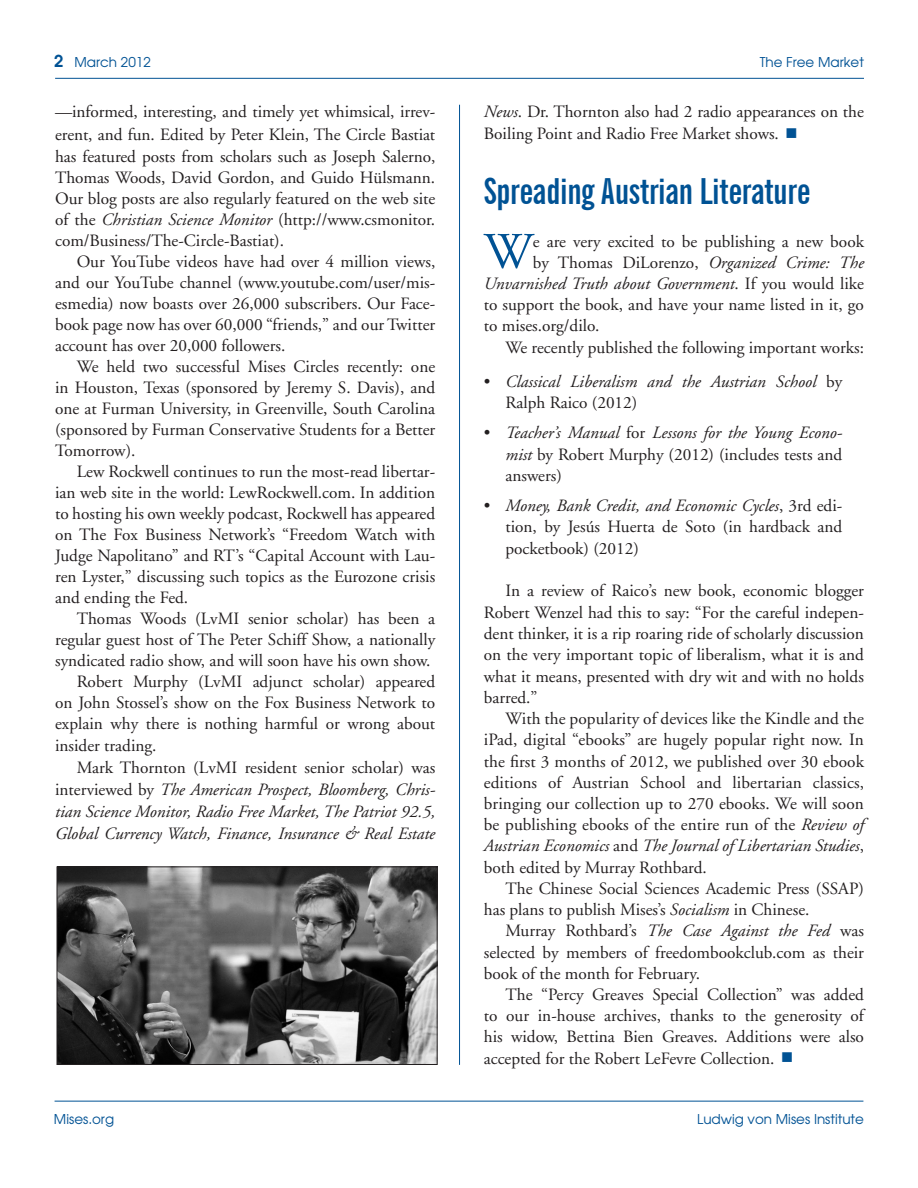
<style>
.page{position:relative;width:918px;height:1188px;background:#fff}
.page>*{position:absolute;margin:0;border:0;box-sizing:border-box;transform-origin:0 0}
.t1{font:51px "Adobe Garamond";color:#005294}
.t2{font:700 extra-condensed 36px "News Gothic BT";letter-spacing:-.01em;color:#005294}
.t3{font:17.25px/21.1px "Adobe Garamond";color:#231f20;text-align:justify}
.t4{font:italic 17.25px/21.1px "Adobe Garamond";color:#231f20}
.t5{font:13.5px "Avalon";color:#005294}
.s1{font-weight:700;font-size:16.5px}
.s2{font-style:italic}
.s3{font-style:normal}
</style>
<div class="page">
<hr style="left:55px;top:78px;width:809px;height:1px;background:#005294">
<hr style="left:55px;top:1101px;width:808px;height:1px;background:#005294">
<hr style="left:459px;top:105px;width:1px;height:960px;background:#005294">
<img style="left:59px;top:868px;width:377px;height:195px">
<div style="left:57px;top:866px;width:381px;height:199px;border:1px solid #231f20"></div>
<p class="t5" style="left:54px;top:54px;width:98px"><span class="s1">2</span> March 2012</p>
<p class="t5" style="left:760px;top:54px;width:106px">The Free Market</p>
<p class="t3" style="left:55px;top:102px;width:382px">—informed, interesting, and timely yet whimsical, irrev&shy;erent, and fun. Edited by Peter Klein, The Circle Bastiat has featured posts from scholars such as Joseph Salerno, Thomas Woods, David Gordon, and Guido Hülsmann.<br>Our blog posts are also regularly featured on the web site of the <span class="s2">Christian Science Monitor</span> (http://www.csmonitor. com/Business/The-Circle-Bastiat).</p>
<p class="t3" style="left:55px;top:251px;width:382px;text-indent:22px">Our YouTube videos have had over 4 million views, and our YouTube channel (www.youtube.com/user/mis&shy;esmedia) now boasts over 26,000 subscribers. Our Face&shy;book page now has over 60,000 “friends,” and our Twitter account has over 20,000 followers.</p>
<p class="t3" style="left:55px;top:356px;width:382px;text-indent:22px">We held two successful Mises Circles recently: one in Houston, Texas (sponsored by Jeremy S. Davis), and one at Furman University, in Greenville, South Carolina (sponsored by Furman Conservative Students for a Better Tomorrow).</p>
<p class="t3" style="left:55px;top:461px;width:382px;text-indent:22px">Lew Rockwell continues to run the most-read libertar&shy;ian web site in the world: LewRockwell.com. In addition to hosting his own weekly podcast, Rockwell has appeared on The Fox Business Network’s “Freedom Watch with Judge Napolitano” and RT’s “Capital Account with Lau&shy;ren Lyster,” discussing such topics as the Eurozone crisis and ending the Fed.</p>
<p class="t3" style="left:77px;top:608px;width:360px">Thomas Woods (LvMI senior scholar) has been a</p>
<p class="t3" style="left:55px;top:629px;width:382px">regular guest host of The Peter Schiff Show, a nationally</p>
<p class="t3" style="left:55px;top:650px;width:377px">syndicated radio show, and will soon have his own show.</p>
<p class="t3" style="left:77px;top:671px;width:360px">Robert Murphy (LvMI adjunct scholar) appeared</p>
<p class="t3" style="left:55px;top:692px;width:382px">on John Stossel’s show on the Fox Business Network to</p>
<p class="t3" style="left:55px;top:713px;width:382px">explain why there is nothing harmful or wrong about</p>
<p class="t3" style="left:55px;top:735px;width:103px">insider trading.</p>
<p class="t3" style="left:77px;top:757px;width:360px">Mark Thornton (LvMI resident senior scholar) was</p>
<p class="t4" style="left:55px;top:779px;width:382px"><span class="s3">interviewed by</span> The American Prospect, Bloomberg, Chris-</p>
<p class="t4" style="left:55px;top:801px;width:382px">tian Science Monitor, Radio Free Market, The Patriot 92.5,</p>
<p class="t4" style="left:55px;top:823px;width:382px">Global Currency Watch, Finance, Insurance &amp; Real Estate</p>
<p class="t3" style="left:484px;top:101px;width:382px;line-height:22.2px"><span class="s2">News</span>. Dr. Thornton also had 2 radio appearances on the<br>Boiling Point and Radio Free Market shows.</p>
<h2 class="t2" style="left:484px;top:170px;width:328px">Spreading Austrian Literature</h2>
<h1 class="t1" style="left:484px;top:224px;width:51px">W</h1>
<p class="t3" style="left:533px;top:231px;width:333px">e are very excited to be publishing a new book</p>
<p class="t3" style="left:533px;top:252px;width:333px">by Thomas DiLorenzo, <span class="s2">Organized Crime: The</span></p>
<p class="t4" style="left:484px;top:273px;width:382px">Unvarnished Truth about Government<span class="s3">. If you would like</span></p>
<p class="t3" style="left:484px;top:295px;width:382px">to support the book, and have your name listed in it, go</p>
<p class="t3" style="left:484px;top:316px;width:117px">to mises.org/dilo.</p>
<p class="t3" style="left:505px;top:337px;width:360px">We recently published the following important works:</p>
<p class="t4" style="left:505px;top:371px;width:338px;text-indent:-22px"><span class="s3">•</span> Classical Liberalism and the Austrian School <span class="s3">by<br>Ralph Raico (2012)</span></p>
<p class="t3" style="left:505px;top:423px;width:339px;text-indent:-22px">• <span class="s2">Teacher’s Manual</span> for <span class="s2">Lessons for the Young Econo&shy;mist</span> by Robert Murphy (2012) (includes tests and answers)</p>
<p class="t3" style="left:505px;top:496px;width:338px;text-indent:-22px">• <span class="s2">Money, Bank Credit, and Economic Cycles</span>, 3rd edi&shy;tion, by Jesús Huerta de Soto (in hardback and pocketbook) (2012)</p>
<p class="t3" style="left:484px;top:580px;width:382px;text-indent:22px">In a review of Raico’s new book, economic blogger Robert Wenzel had this to say: “For the careful indepen&shy;dent thinker, it is a rip roaring ride of scholarly discussion on the very important topic of liberalism, what it is and what it means, presented with dry wit and with no holds barred.”</p>
<p class="t3" style="left:484px;top:709px;width:382px;text-indent:22px">With the popularity of devices like the Kindle and the iPad, digital “ebooks” are hugely popular right now. In the first 3 months of 2012, we published over 30 ebook editions of Austrian School and libertarian classics, bringing our collection up to 270 ebooks. We will soon be publishing ebooks of the entire run of the <span class="s2">Review of Austrian Economics</span> and <span class="s2">The Journal of Libertarian Studies</span>, both edited by Murray Rothbard.</p>
<p class="t3" style="left:484px;top:878px;width:382px;text-indent:22px">The Chinese Social Sciences Academic Press (SSAP) has plans to publish Mises’s <span class="s2">Socialism</span> in Chinese.</p>
<p class="t3" style="left:484px;top:921px;width:382px;text-indent:22px">Murray Rothbard’s <span class="s2">The Case Against the Fed</span> was selected by members of freedombookclub.com as their book of the month for February.</p>
<p class="t3" style="left:484px;top:984px;width:382px;text-indent:22px">The “Percy Greaves Special Collection” was added to our in-house archives, thanks to the generosity of his widow, Bettina Bien Greaves. Additions were also accepted for the Robert LeFevre Collection.</p>
<p class="t5" style="left:54px;top:1110px;width:62px">Mises.org</p>
<p class="t5" style="left:697px;top:1110px;width:168px">Ludwig von Mises Institute</p>
</div>
